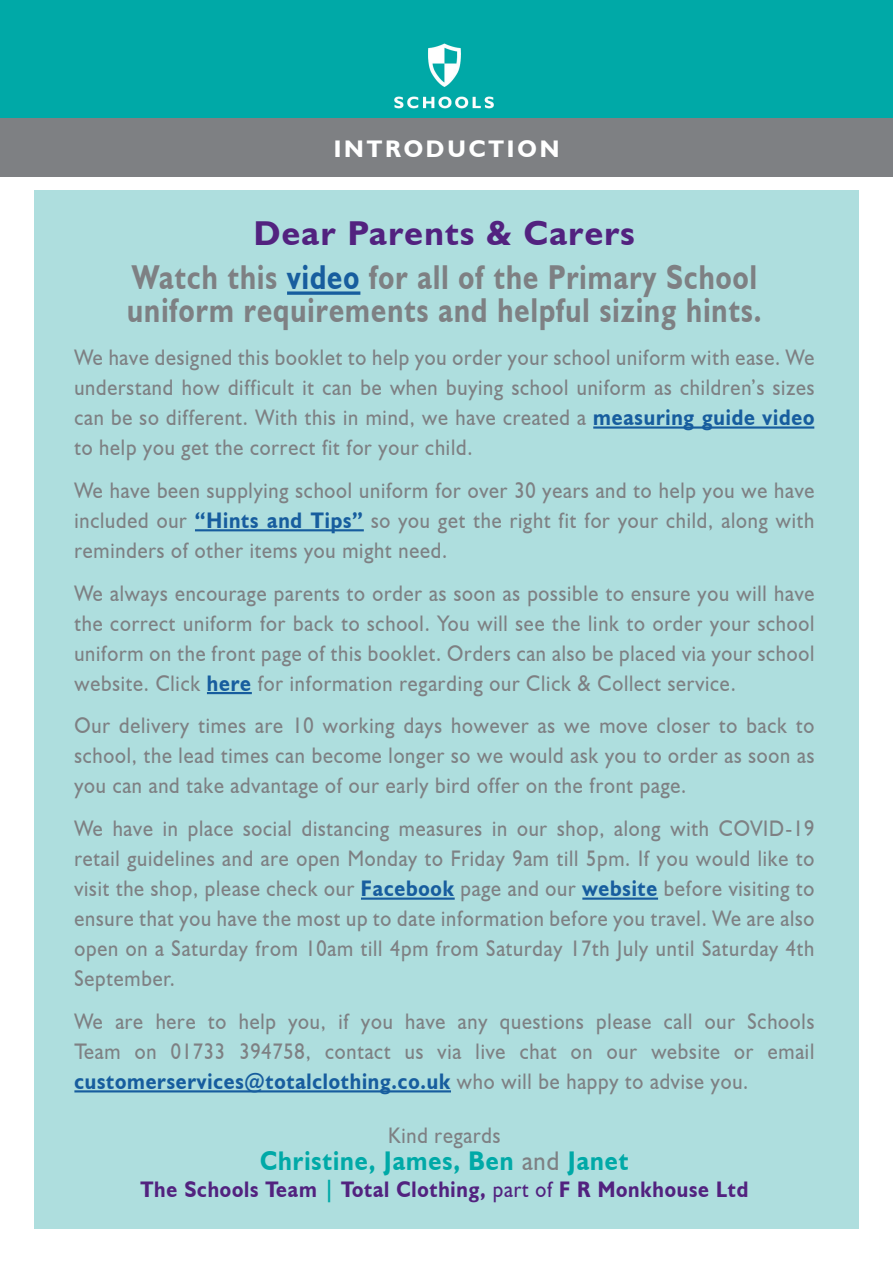
<style>
.page{position:relative;width:893px;height:1263px;background:#fff}
.page>*{position:absolute;margin:0;border:0;box-sizing:border-box;transform-origin:0 0}
.t1{font:700 34.5px/44px "Humanist 521 BT";letter-spacing:.04em;color:#7e8083;text-align:center;scale:.82 1}
.t2{font:700 27px "Humanist 521 BT";letter-spacing:.04em;color:#00a9a7;scale:.9 1}
.t3{font:700 24px "Humanist 521 BT";letter-spacing:.12em;color:#fff}
.t4{font:22.5px/30px "Humanist 521 BT";letter-spacing:.04em;color:#7e8083;text-align:justify;scale:.9 1}
.t5{font:700 22.5px "Humanist 521 BT";letter-spacing:.04em;color:#52227f;scale:.9 1}
.s1{color:#52227f}
.s2{color:#175d9e}
.s3{font-weight:700;color:#175d9e}
.s4{font-weight:400;color:#7e8083}
.s5{color:#00a9a7}
.s6{font-weight:400}
</style>
<div class="page">
<div style="left:0;top:0;width:893px;height:120px;background:#00a9a7"></div>
<img style="left:394px;top:43px;width:100px;height:66px">
<div style="left:0;top:118px;width:893px;height:58px;background:#7e8083"></div>
<div style="left:35px;top:190px;width:824px;height:1038px;background:#aedede"></div>
<svg style="left:287px;top:291px;width:73px;height:4px"></svg>
<hr style="left:593px;top:426px;width:221px;height:3px;background:#175d9e">
<hr style="left:195px;top:529px;width:169px;height:2px;background:#175d9e">
<hr style="left:207px;top:692px;width:45px;height:2px;background:#175d9e">
<hr style="left:361px;top:897px;width:94px;height:3px;background:#175d9e">
<hr style="left:582px;top:897px;width:76px;height:3px;background:#175d9e">
<hr style="left:74px;top:1090px;width:377px;height:2px;background:#175d9e">
<p class="t3" style="left:334px;top:138px;width:227px">INTRODUCTION</p>
<h1 class="t1" style="left:132px;top:214px;width:764px"><span class="s1">Dear Parents &amp; Carers<br></span>Watch this <span class="s2">video</span> for all of the Primary School</h1>
<h1 class="t1" style="left:127px;top:291px;width:775px">uniform requirements and helpful sizing hints.</h1>
<p class="t4" style="left:74px;top:345px;width:824px">We have designed this booklet to help you order your school uniform with ease. We understand how difficult it can be when buying school uniform as children’s sizes can be so different. With this in mind, we have created a <span class="s3">measuring guide video </span>to help you get the correct fit for your child.</p>
<p class="t4" style="left:74px;top:477px;width:824px">We have been supplying school uniform for over 30 years and to help you we have included our <span class="s3">“Hints and Tips”</span> so you get the right fit for your child, along with reminders of other items you might need.</p>
<p class="t4" style="left:74px;top:580px;width:824px">We always encourage parents to order as soon as possible to ensure you will have the correct uniform for back to school. You will see the link to order your school uniform on the front page of this booklet. Orders can also be placed via your school website. Click <span class="s3">here</span> for information regarding our Click &amp; Collect service.</p>
<p class="t4" style="left:74px;top:713px;width:824px">Our delivery times are 10 working days however as we move closer to back to school, the lead times can become longer so we would ask you to order as soon as you can and take advantage of our early bird offer on the front page.</p>
<p class="t4" style="left:74px;top:816px;width:824px">We have in place social distancing measures in our shop, along with COVID-19 retail guidelines and are open Monday to Friday 9am till 5pm. If you would like to visit the shop, please check our <span class="s3">Facebook</span> page and our <span class="s3">website</span> before visiting to ensure that you have the most up to date information before you travel. We are also open on a Saturday from 10am till 4pm from Saturday 17th July until Saturday 4th September.</p>
<p class="t4" style="left:74px;top:1008px;width:824px">We are here to help you, if you have any questions please call our Schools Team on 01733 394758, contact us via live chat on our website or email <span class="s3">customerservices@totalclothing.co.uk</span> who will be happy to advise you.</p>
<p class="t4" style="left:388px;top:1122px;width:126px">Kind regards</p>
<p class="t2" style="left:260px;top:1149px;width:410px">Christine, James, Ben <span class="s4">and</span> Janet</p>
<p class="t5" style="left:140px;top:1180px;width:677px">The Schools Team <span class="s5">|</span> Total Clothing, <span class="s6">part of</span> F R Monkhouse Ltd</p>
</div>
